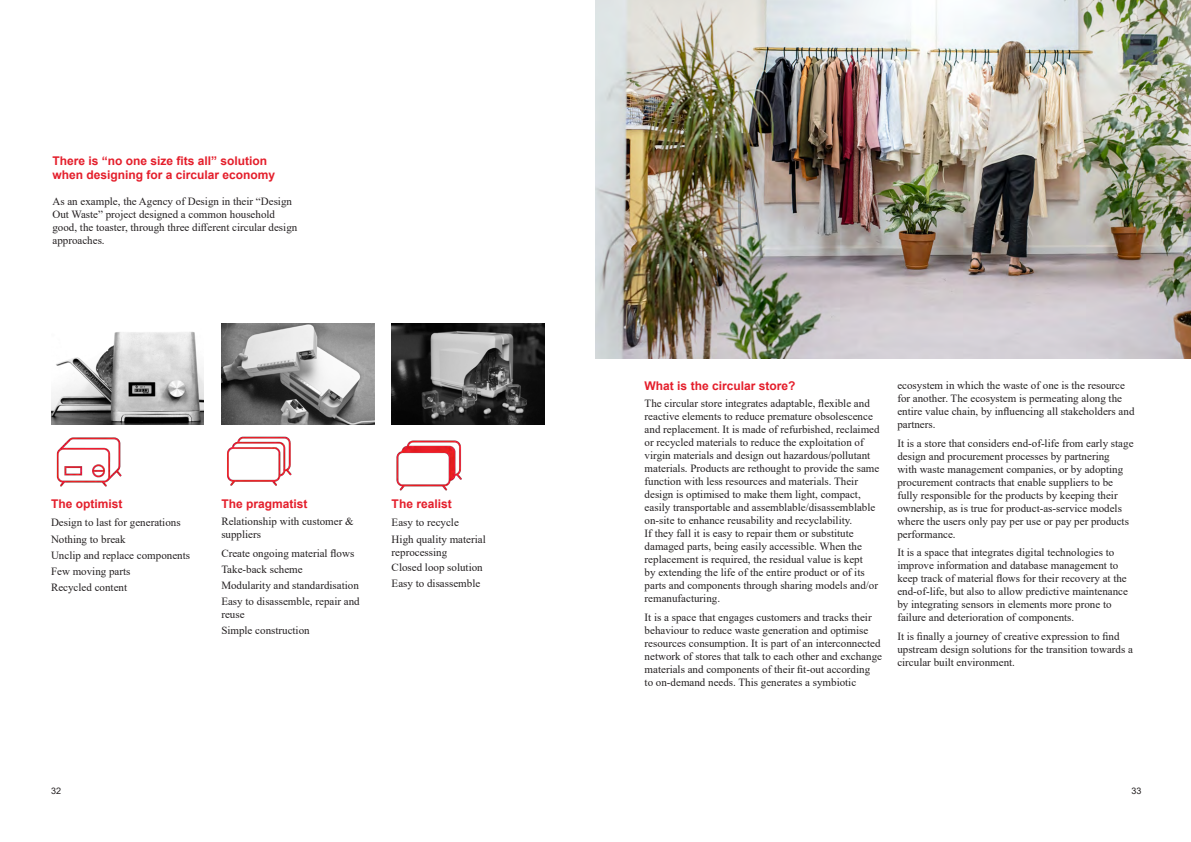
<style>
.page{position:relative;width:1191px;height:842px;background:#fff}
.page>*{position:absolute;margin:0;border:0;box-sizing:border-box;transform-origin:0 0}
.Heading_1{font:700 12px/14px "Arial";color:#e41e2b}
.Body_copy{font:11px/13px "Times New Roman";color:#231f20}
.t1{font:9px "Arial";color:#231f20}
</style>
<div class="page">
<img style="left:51px;top:332px;width:153px;height:93px">
<img style="left:56px;top:437px;width:66px;height:50px">
<img style="left:221px;top:324px;width:153px;height:101px">
<img style="left:227px;top:436px;width:65px;height:50px">
<img style="left:392px;top:324px;width:152px;height:101px">
<img style="left:396px;top:440px;width:66px;height:50px">
<img style="left:595px;top:0;width:596px;height:359px">
<p class="Heading_1" style="left:52px;top:154px;width:224px">There is “no one size fits all” solution when designing for a circular economy</p>
<p class="Body_copy" style="left:52px;top:194px;width:246px">As an example, the Agency of Design in their “Design Out Waste” project designed a common household good, the toaster, through three different circular design approaches.</p>
<p class="Heading_1" style="left:51px;top:497px;width:73px">The optimist</p>
<p class="Heading_1" style="left:221px;top:497px;width:88px">The pragmatist</p>
<p class="Heading_1" style="left:392px;top:497px;width:62px">The realist</p>
<p class="Body_copy" style="left:51px;top:516px;width:131px">Design to last for generations</p>
<p class="Body_copy" style="left:51px;top:532px;width:76px">Nothing to break</p>
<p class="Body_copy" style="left:51px;top:548px;width:140px">Unclip and replace components</p>
<p class="Body_copy" style="left:51px;top:564px;width:81px">Few moving parts</p>
<p class="Body_copy" style="left:51px;top:581px;width:78px">Recycled content</p>
<p class="Body_copy" style="left:221px;top:515px;width:134px">Relationship with customer &amp; suppliers</p>
<p class="Body_copy" style="left:221px;top:546px;width:134px">Create ongoing material flows</p>
<p class="Body_copy" style="left:221px;top:562px;width:83px">Take-back scheme</p>
<p class="Body_copy" style="left:221px;top:578px;width:139px">Modularity and standardisation</p>
<p class="Body_copy" style="left:221px;top:595px;width:140px">Easy to disassemble, repair and reuse</p>
<p class="Body_copy" style="left:221px;top:623px;width:90px">Simple construction</p>
<p class="Body_copy" style="left:392px;top:516px;width:69px">Easy to recycle</p>
<p class="Body_copy" style="left:392px;top:532px;width:96px">High quality material reprocessing</p>
<p class="Body_copy" style="left:392px;top:560px;width:93px">Closed loop solution</p>
<p class="Body_copy" style="left:392px;top:577px;width:90px">Easy to disassemble</p>
<p class="Heading_1" style="left:644px;top:379px;width:152px">What is the circular store?</p>
<p class="Body_copy" style="left:644px;top:397px;width:236px">The circular store integrates adaptable, flexible and reactive elements to reduce premature obsolescence and replacement. It is made of refurbished, reclaimed or recycled materials to reduce the exploitation of virgin materials and design out hazardous/pollutant materials. Products are rethought to provide the same function with less resources and materials. Their design is optimised to make them light, compact, easily transportable and assemblable/disassemblable on-site to enhance reusability and recyclability.<br>If they fall it is easy to repair them or substitute damaged parts, being easily accessible. When the replacement is required, the residual value is kept<br>by extending the life of the entire product or of its parts and components through sharing models and/or remanufacturing.</p>
<p class="Body_copy" style="left:644px;top:610px;width:239px">It is a space that engages customers and tracks their behaviour to reduce waste generation and optimise resources consumption. It is part of an interconnected network of stores that talk to each other and exchange materials and components of their fit-out according<br>to on-demand needs. This generates a symbiotic</p>
<p class="Body_copy" style="left:897px;top:378px;width:239px">ecosystem in which the waste of one is the resource for another. The ecosystem is permeating along the entire value chain, by influencing all stakeholders and partners.</p>
<p class="Body_copy" style="left:897px;top:436px;width:238px">It is a store that considers end-of-life from early stage design and procurement processes by partnering<br>with waste management companies, or by adopting procurement contracts that enable suppliers to be fully responsible for the products by keeping their ownership, as is true for product-as-service models where the users only pay per use or pay per products performance.</p>
<p class="Body_copy" style="left:897px;top:546px;width:232px">It is a space that integrates digital technologies to improve information and database management to keep track of material flows for their recovery at the end-of-life, but also to allow predictive maintenance by integrating sensors in elements more prone to failure and deterioration of components.</p>
<p class="Body_copy" style="left:897px;top:629px;width:237px">It is finally a journey of creative expression to find upstream design solutions for the transition towards a circular built environment.</p>
<p class="t1" style="left:51px;top:784px;width:12px">32</p>
<p class="t1" style="left:1131px;top:784px;width:12px">33</p>
</div>
